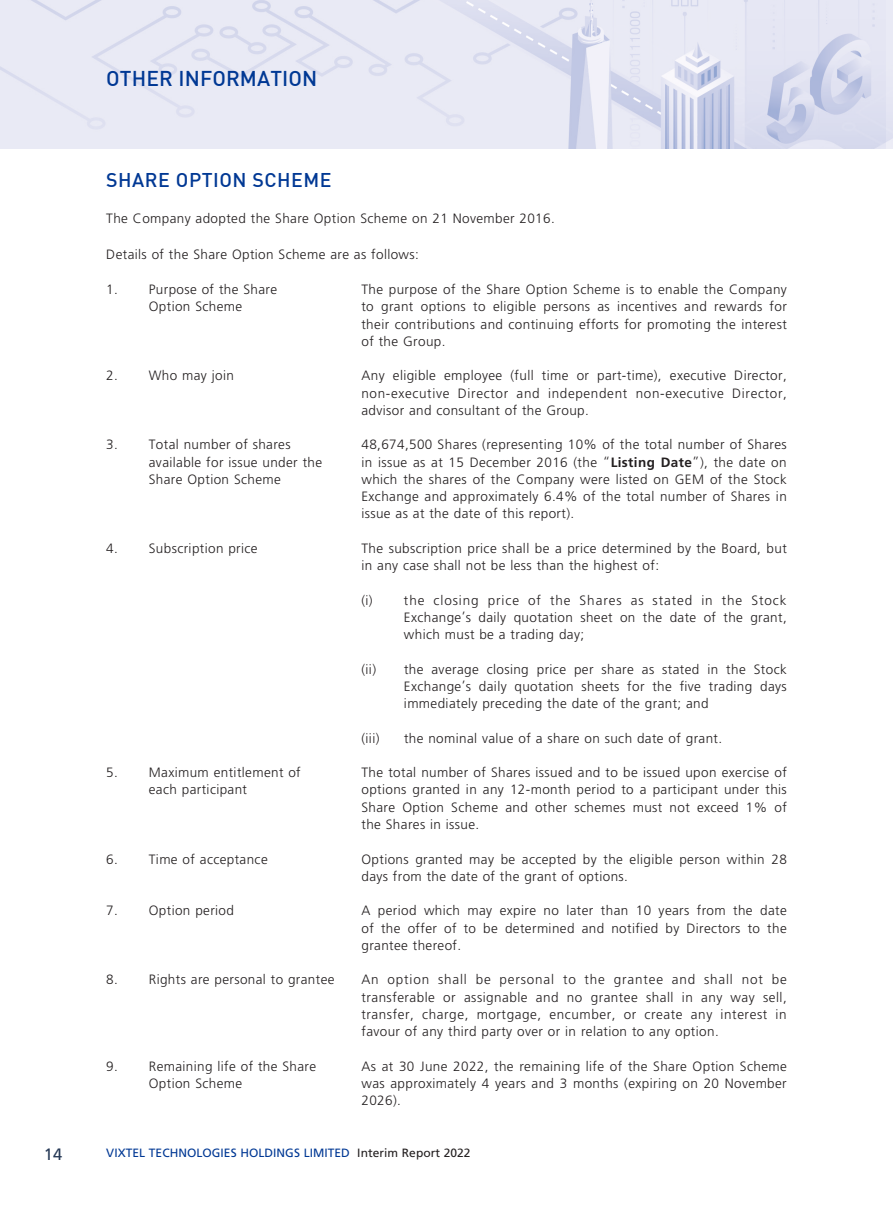
<style>
.page{position:relative;width:893px;height:1212px;background:#fff}
.page>*{position:absolute;margin:0;border:0;box-sizing:border-box;transform-origin:0 0}
.t1{font:21px "DIN Medium";letter-spacing:.005em;color:#003894}
.t2{font:19.5px "DIN Medium";letter-spacing:.025em;color:#003894}
.t3{font:16.5px "Frutiger LT Std";color:#283b58}
.t4{font:300 13.5px/17.2px "Frutiger LT Std";letter-spacing:.03em;color:#231f20;text-align:justify}
.t5{font:12px "Frutiger LT Std";letter-spacing:.005em;color:#003894}
.s1{font-weight:700}
.s2{color:#231f20}
</style>
<div class="page">
<img style="left:0;top:0;width:893px;height:148px">
<h1 class="t1" style="left:106px;top:65px;width:212px">OTHER INFORMATION</h1>
<h2 class="t2" style="left:106px;top:167px;width:227px">SHARE OPTION SCHEME</h2>
<p class="t4" style="left:106px;top:210px;width:450px">The Company adopted the Share Option Scheme on 21 November 2016.</p>
<p class="t4" style="left:106px;top:246px;width:314px">Details of the Share Option Scheme are as follows:</p>
<p class="t4" style="left:106px;top:281px;width:172px;text-align:center">1. Purpose of the Share<br>Option Scheme</p>
<p class="t4" style="left:361px;top:281px;width:427px">The purpose of the Share Option Scheme is to enable the Company to grant options to eligible persons as incentives and rewards for their contributions and continuing efforts for promoting the interest of the Group.</p>
<p class="t4" style="left:106px;top:367px;width:129px">2. Who may join</p>
<p class="t4" style="left:361px;top:367px;width:427px">Any eligible employee (full time or part-time), executive Director, non-executive Director and independent non-executive Director, advisor and consultant of the Group.</p>
<p class="t4" style="left:149px;top:436px;width:175px;text-align:left;text-indent:-43px">3. Total number of shares available for issue under the<br>Share Option Scheme</p>
<p class="t4" style="left:361px;top:436px;width:427px">48,674,500 Shares (representing 10% of the total number of Shares in issue as at 15 December 2016 (the “<span class="s1">Listing Date</span>”), the date on which the shares of the Company were listed on GEM of the Stock Exchange and approximately 6.4% of the total number of Shares in issue as at the date of this report).</p>
<p class="t4" style="left:106px;top:540px;width:153px">4. Subscription price</p>
<p class="t4" style="left:361px;top:540px;width:427px">The subscription price shall be a price determined by the Board, but in any case shall not be less than the highest of:</p>
<p class="t4" style="left:404px;top:591px;width:384px;text-indent:-43px">(i) the closing price of the Shares as stated in the Stock Exchange’s daily quotation sheet on the date of the grant, which must be a trading day;</p>
<p class="t4" style="left:361px;top:661px;width:16px">(ii)</p>
<p class="t4" style="left:404px;top:661px;width:384px">the average closing price per share as stated in the Stock Exchange’s daily quotation sheets for the five trading days immediately preceding the date of the grant; and</p>
<p class="t4" style="left:361px;top:730px;width:20px">(iii)</p>
<p class="t4" style="left:404px;top:730px;width:320px">the nominal value of a share on such date of grant.</p>
<p class="t4" style="left:149px;top:764px;width:153px;text-indent:-43px">5. Maximum entitlement of each participant</p>
<p class="t4" style="left:361px;top:764px;width:427px">The total number of Shares issued and to be issued upon exercise of options granted in any 12-month period to a participant under this Share Option Scheme and other schemes must not exceed 1% of the Shares in issue.</p>
<p class="t4" style="left:106px;top:850px;width:163px">6. Time of acceptance</p>
<p class="t4" style="left:361px;top:850px;width:427px">Options granted may be accepted by the eligible person within 28 days from the date of the grant of options.</p>
<p class="t4" style="left:106px;top:902px;width:129px">7. Option period</p>
<p class="t4" style="left:361px;top:902px;width:427px">A period which may expire no later than 10 years from the date of the offer of to be determined and notified by Directors to the grantee thereof.</p>
<p class="t4" style="left:106px;top:971px;width:230px">8. Rights are personal to grantee</p>
<p class="t4" style="left:361px;top:971px;width:427px">An option shall be personal to the grantee and shall not be transferable or assignable and no grantee shall in any way sell, transfer, charge, mortgage, encumber, or create any interest in favour of any third party over or in relation to any option.</p>
<p class="t4" style="left:149px;top:1057px;width:169px;text-indent:-43px">9. Remaining life of the Share<br>Option Scheme</p>
<p class="t4" style="left:361px;top:1057px;width:427px">As at 30 June 2022, the remaining life of the Share Option Scheme was approximately 4 years and 3 months (expiring on 20 November 2026).</p>
<p class="t3" style="left:44px;top:1144px;width:20px">14</p>
<p class="t5" style="left:106px;top:1145px;width:366px">VIXTEL TECHNOLOGIES HOLDINGS LIMITED <span class="s2">Interim Report 2022</span></p>
</div>
